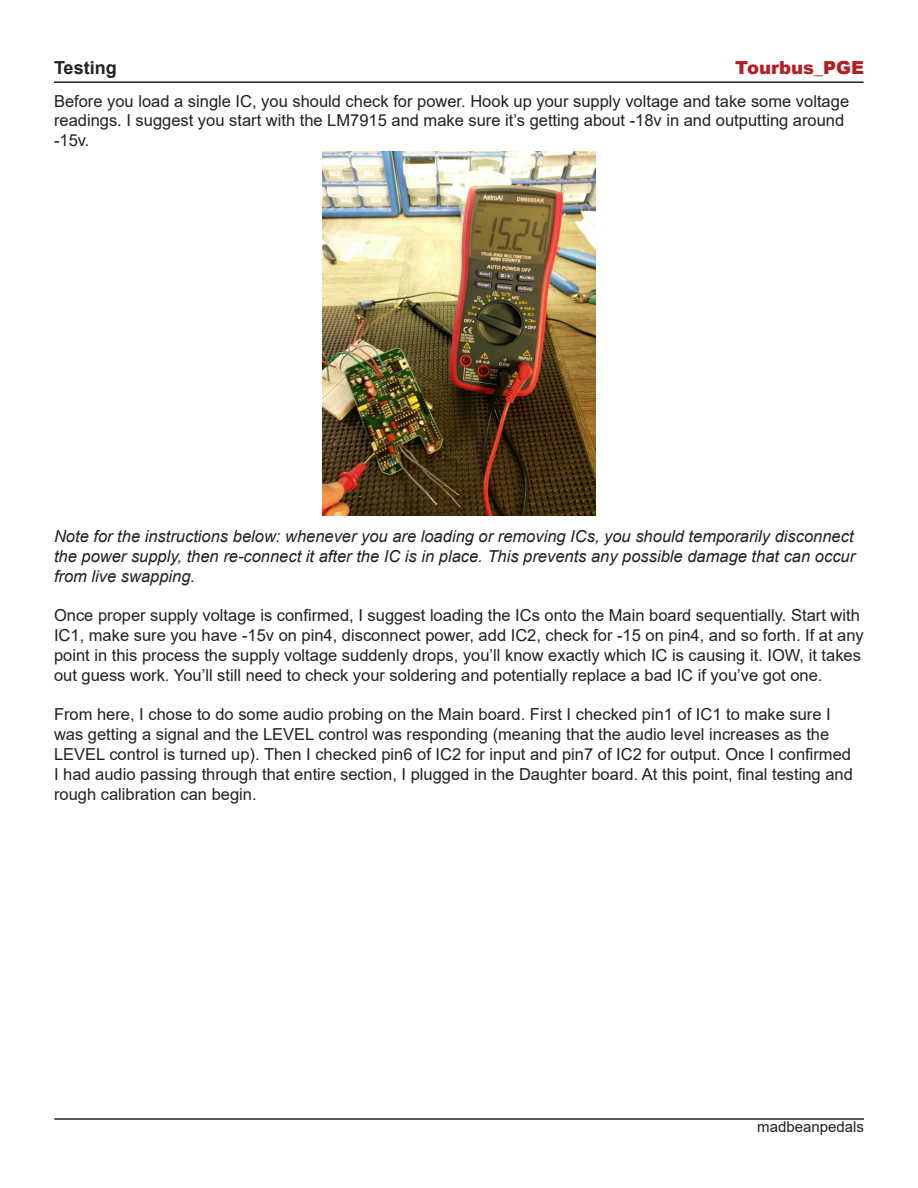
<style>
.page{position:relative;width:918px;height:1188px;background:#fff}
.page>*{position:absolute;margin:0;border:0;box-sizing:border-box;transform-origin:0 0}
.t1{font:900 18px "Arial";color:#b21f23}
.t2{font:700 18px "Arial";color:#231f20}
.t3{font:16.5px/19.8px "Arial";color:#231f20}
.t4{font:italic 16.5px/19.8px "Arial";color:#231f20;text-align:justify}
.t5{font:15px "Arial";color:#231f20}
</style>
<div class="page">
<hr style="left:54px;top:81px;width:810px;height:2px;background:#231f20">
<hr style="left:54px;top:1118px;width:810px;height:2px;background:#231f20">
<img style="left:322px;top:152px;width:273px;height:364px">
<p class="t2" style="left:54px;top:55px;width:64px">Testing</p>
<p class="t1" style="left:735px;top:54px;width:130px">Tourbus_PGE</p>
<p class="t3" style="left:54px;top:91px;width:797px">Before you load a single IC, you should check for power. Hook up your supply voltage and take some voltage readings. I suggest you start with the LM7915 and make sure it’s getting about -18v in and outputting around -15v.</p>
<p class="t4" style="left:54px;top:527px;width:803px">Note for the instructions below: whenever you are loading or removing ICs, you should temporarily disconnect the power supply, then re-connect it after the IC is in place. This prevents any possible damage that can occur from live swapping.</p>
<p class="t3" style="left:54px;top:606px;width:811px">Once proper supply voltage is confirmed, I suggest loading the ICs onto the Main board sequentially. Start with IC1, make sure you have -15v on pin4, disconnect power, add IC2, check for -15 on pin4, and so forth. If at any point in this process the supply voltage suddenly drops, you’ll know exactly which IC is causing it. IOW, it takes out guess work. You’ll still need to check your soldering and potentially replace a bad IC if you’ve got one.</p>
<p class="t3" style="left:54px;top:705px;width:800px">From here, I chose to do some audio probing on the Main board. First I checked pin1 of IC1 to make sure I was getting a signal and the LEVEL control was responding (meaning that the audio level increases as the LEVEL control is turned up). Then I checked pin6 of IC2 for input and pin7 of IC2 for output. Once I confirmed I had audio passing through that entire section, I plugged in the Daughter board. At this point, final testing and rough calibration can begin.</p>
<p class="t5" style="left:757px;top:1117px;width:108px">madbeanpedals</p>
</div>
